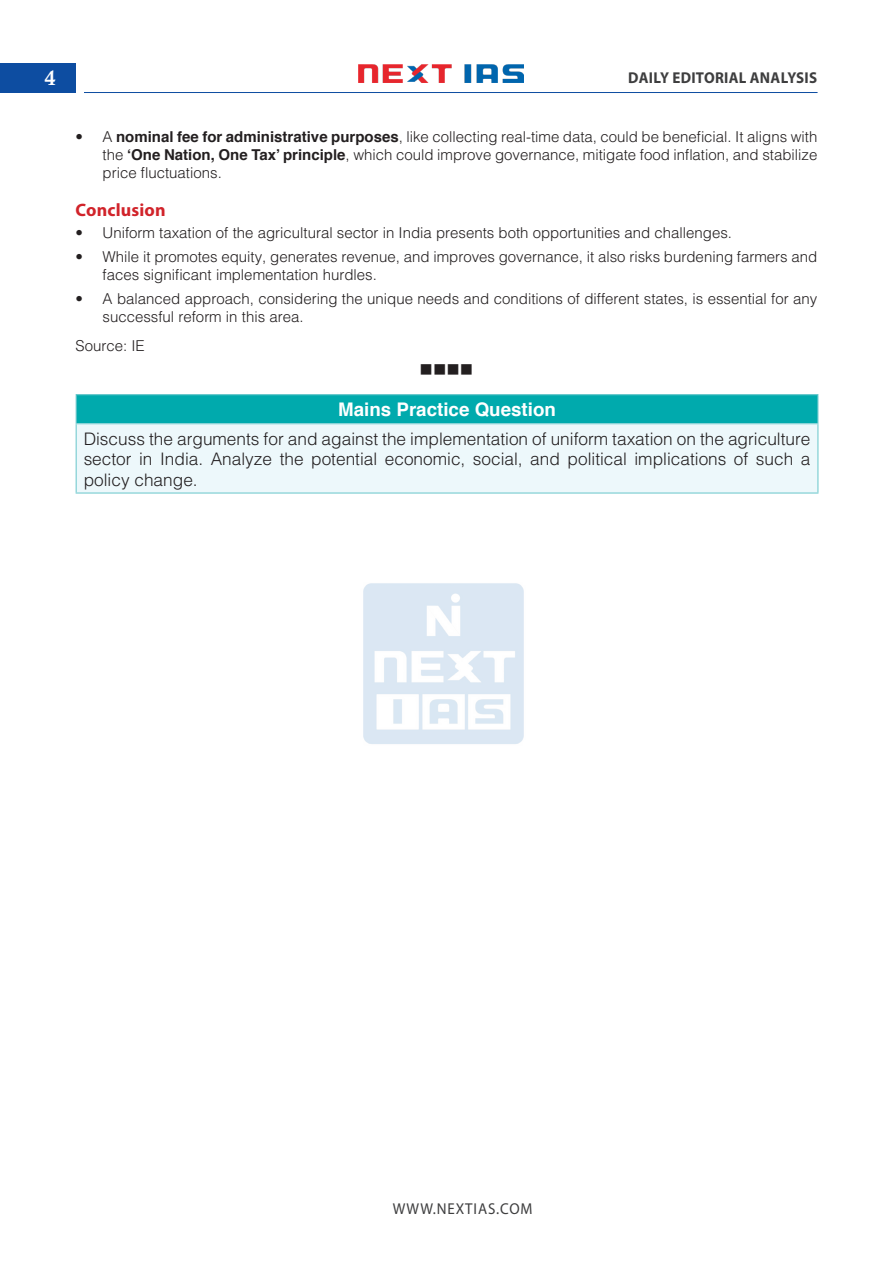
<style>
.page{position:relative;width:893px;height:1263px;background:#fff}
.page>*{position:absolute;margin:0;border:0;box-sizing:border-box;transform-origin:0 0}
.t1{font:21px "Calis MT Bol";color:#fff}
.Table_Head{font:700 18.75px "Helvetica";color:#fff}
.H-2{font:700 18px "Myriad Pro";letter-spacing:.01em;color:#d1232a}
.t2{font:18px "Wingdings";color:#231f20}
.body{font:300 17.25px/20.2px "Helvetica";color:#231f20;text-align:justify}
.t3{font:700 15.75px "Myriad Pro";letter-spacing:.02em;color:#3e3e3f;scale:.95 1}
.t4{font:15.75px "Myriad Pro";letter-spacing:.06em;color:#3e3e3f;scale:.95 1}
.body-2{font:300 15px/18px "Helvetica";color:#231f20}
.s1{font-weight:700}
</style>
<div class="page">
<div style="left:0;top:63px;width:76px;height:30px;background:#0d4da1"></div>
<img style="left:359px;top:64px;width:165px;height:19px">
<hr style="left:84px;top:92px;width:733px;height:1px;background:#0d4da1">
<img style="left:363px;top:583px;width:161px;height:161px">
<div style="left:76px;top:395px;width:742px;height:29px;background:#00aaad"></div>
<div style="left:76px;top:424px;width:742px;height:69px;background:#edf8fb"></div>
<hr style="left:76px;top:424px;width:1px;height:68px;background:#77ccd0">
<hr style="left:817px;top:424px;width:1px;height:68px;background:#77ccd0">
<hr style="left:76px;top:492px;width:742px;height:2px;background:#77ccd0">
<hr style="left:76px;top:394px;width:742px;height:1px;background:#77ccd0">
<svg style="left:76px;top:395px;width:1px;height:28px"></svg>
<svg style="left:817px;top:395px;width:1px;height:28px"></svg>
<hr style="left:76px;top:423px;width:742px;height:1px;background:#77ccd0">
<h1 class="t1" style="left:45px;top:66px;width:12px">4</h1>
<p class="t3" style="left:628px;top:67px;width:200px">DAILY EDITORIAL ANALYSIS</p>
<p class="body-2" style="left:103px;top:127px;width:716px;text-align:justify;text-indent:-27px">• A <span class="s1">nominal fee for administrative purposes</span>, like collecting real-time data, could be beneficial. It aligns with the <span class="s1">‘One Nation, One Tax’ principle</span>, which could improve governance, mitigate food inflation, and stabilize price fluctuations.</p>
<p class="H-2" style="left:76px;top:198px;width:92px">Conclusion</p>
<p class="body-2" style="left:76px;top:223px;width:658px">• Uniform taxation of the agricultural sector in India presents both opportunities and challenges.</p>
<p class="body-2" style="left:103px;top:247px;width:716px;text-indent:-27px">• While it promotes equity, generates revenue, and improves governance, it also risks burdening farmers and faces significant implementation hurdles.</p>
<p class="body-2" style="left:103px;top:289px;width:716px;text-indent:-27px">• A balanced approach, considering the unique needs and conditions of different states, is essential for any successful reform in this area.</p>
<p class="body-2" style="left:76px;top:337px;width:71px">Source: IE</p>
<p class="t2" style="left:420px;top:360px;width:55px">■■■■</p>
<p class="Table_Head" style="left:338px;top:394px;width:219px">Mains Practice Question</p>
<p class="body" style="left:84px;top:428px;width:728px">Discuss the arguments for and against the implementation of uniform taxation on the agriculture sector in India. Analyze the potential economic, social, and political implications of such a policy change.</p>
<p class="t4" style="left:393px;top:1199px;width:149px">WWW.NEXTIAS.COM</p>
</div>
